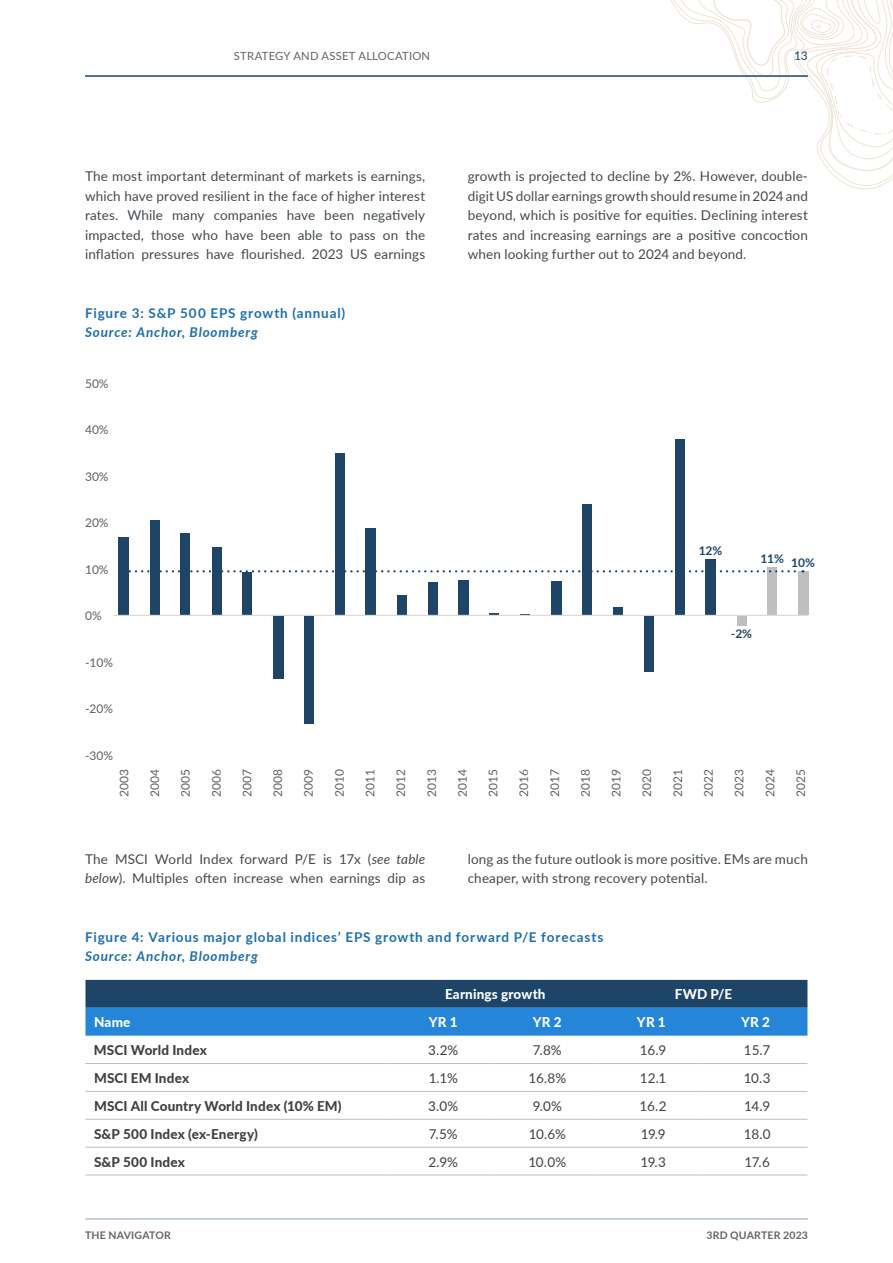
<style>
.page{position:relative;width:893px;height:1263px;background:#fff}
.page>*{position:absolute;margin:0;border:0;box-sizing:border-box;transform-origin:0 0}
.t1{font:13.5px/19.5px "Lato";letter-spacing:.01em;color:#434a4f;text-align:justify}
.t2{font:700 13.5px "Lato";letter-spacing:.06em;color:#1d6fae}
.t3{font:800 13.5px "Lato";letter-spacing:.01em;color:#414042}
.t4{font:13.5px "Lato";letter-spacing:-.025em;color:#414042}
.t5{font:italic 700 13.5px "Lato";letter-spacing:.06em;color:#1d6fae}
.t6{font:800 13.5px "Lato";letter-spacing:.015em;color:#fff}
.t7{font:12px "Lato";color:#5d6267}
.t8{font:700 12px "Lato";color:#1e4568}
.t9{font:12px "Lato";color:#1e4468}
.t10{font:11.25px "Lato";letter-spacing:.02em;color:#636466}
.t11{font:700 10.5px "Lato";letter-spacing:.02em;color:#636466}
.s1{font-style:italic}
</style>
<div class="page">
<svg style="left:671px;top:0;width:222px;height:190px"></svg>
<hr style="left:85px;top:75px;width:723px;height:2px;background:#1e4468">
<hr style="left:85px;top:1218px;width:723px;height:1px;background:#8fa1b4">
<div style="left:737px;top:615px;width:9px;height:10px;background:#bfbfbf"></div>
<div style="left:767px;top:567px;width:10px;height:48px;background:#bfbfbf"></div>
<div style="left:798px;top:571px;width:10px;height:44px;background:#bfbfbf"></div>
<div style="left:705px;top:560px;width:11px;height:55px;background:#1e4568"></div>
<div style="left:675px;top:440px;width:9px;height:175px;background:#1e4568"></div>
<div style="left:644px;top:615px;width:10px;height:56px;background:#1e4568"></div>
<div style="left:613px;top:607px;width:9px;height:8px;background:#1e4568"></div>
<div style="left:582px;top:505px;width:10px;height:110px;background:#1e4568"></div>
<div style="left:551px;top:581px;width:10px;height:34px;background:#1e4568"></div>
<div style="left:458px;top:580px;width:10px;height:35px;background:#1e4568"></div>
<div style="left:428px;top:582px;width:9px;height:33px;background:#1e4568"></div>
<div style="left:397px;top:595px;width:10px;height:20px;background:#1e4568"></div>
<div style="left:366px;top:528px;width:10px;height:87px;background:#1e4568"></div>
<div style="left:335px;top:453px;width:10px;height:162px;background:#1e4568"></div>
<div style="left:304px;top:615px;width:10px;height:108px;background:#1e4568"></div>
<div style="left:273px;top:615px;width:10px;height:63px;background:#1e4568"></div>
<div style="left:243px;top:572px;width:9px;height:43px;background:#1e4568"></div>
<div style="left:212px;top:547px;width:9px;height:68px;background:#1e4568"></div>
<div style="left:181px;top:534px;width:9px;height:81px;background:#1e4568"></div>
<div style="left:150px;top:520px;width:9px;height:95px;background:#1e4568"></div>
<div style="left:119px;top:537px;width:10px;height:78px;background:#1e4568"></div>
<hr style="left:113px;top:615px;width:695px;height:1px;background:#dad9d9">
<svg style="left:129px;top:570px;width:674px;height:2px"></svg>
<svg style="left:85px;top:980px;width:722px;height:56px;background:#2366a1"></svg>
<hr style="left:85px;top:1063px;width:306px;height:1px;background:#bcbec0">
<hr style="left:391px;top:1063px;width:104px;height:1px;background:#bcbec0">
<hr style="left:495px;top:1063px;width:104px;height:1px;background:#bcbec0">
<hr style="left:599px;top:1063px;width:104px;height:1px;background:#bcbec0">
<hr style="left:703px;top:1063px;width:104px;height:1px;background:#bcbec0">
<hr style="left:85px;top:1091px;width:306px;height:1px;background:#bcbec0">
<hr style="left:391px;top:1091px;width:104px;height:1px;background:#bcbec0">
<hr style="left:495px;top:1091px;width:104px;height:1px;background:#bcbec0">
<hr style="left:599px;top:1091px;width:104px;height:1px;background:#bcbec0">
<hr style="left:703px;top:1091px;width:104px;height:1px;background:#bcbec0">
<hr style="left:85px;top:1119px;width:306px;height:1px;background:#bcbec0">
<hr style="left:391px;top:1119px;width:104px;height:1px;background:#bcbec0">
<hr style="left:495px;top:1119px;width:104px;height:1px;background:#bcbec0">
<hr style="left:599px;top:1119px;width:104px;height:1px;background:#bcbec0">
<hr style="left:703px;top:1119px;width:104px;height:1px;background:#bcbec0">
<hr style="left:85px;top:1147px;width:306px;height:1px;background:#bcbec0">
<hr style="left:391px;top:1147px;width:104px;height:1px;background:#bcbec0">
<hr style="left:495px;top:1147px;width:104px;height:1px;background:#bcbec0">
<hr style="left:599px;top:1147px;width:104px;height:1px;background:#bcbec0">
<hr style="left:703px;top:1147px;width:104px;height:1px;background:#bcbec0">
<hr style="left:85px;top:1175px;width:306px;height:1px;background:#bcbec0">
<hr style="left:391px;top:1175px;width:104px;height:1px;background:#bcbec0">
<hr style="left:495px;top:1175px;width:104px;height:1px;background:#bcbec0">
<hr style="left:599px;top:1175px;width:104px;height:1px;background:#bcbec0">
<hr style="left:703px;top:1175px;width:104px;height:1px;background:#bcbec0">
<p class="t10" style="left:234px;top:47px;width:198px">STRATEGY AND ASSET ALLOCATION</p>
<p class="t9" style="left:794px;top:47px;width:15px">13</p>
<p class="t1" style="left:85px;top:166px;width:342px">The most important determinant of markets is earnings, which have proved resilient in the face of higher interest rates. While many companies have been negatively impacted, those who have been able to pass on the inflation pressures have flourished. 2023 US earnings</p>
<p class="t1" style="left:468px;top:166px;width:342px">growth is projected to decline by 2%. However, double&shy;digit US dollar earnings growth should resume in 2024 and beyond, which is positive for equities. Declining interest rates and increasing earnings are a positive concoction when looking further out to 2024 and beyond.</p>
<p class="t2" style="left:85px;top:303px;width:262px">Figure 3: S&amp;P 500 EPS growth (annual)</p>
<p class="t5" style="left:85px;top:322px;width:174px">Source: Anchor, Bloomberg</p>
<p class="t7" style="left:85px;top:375px;width:25px">50%</p>
<p class="t7" style="left:85px;top:421px;width:25px">40%</p>
<p class="t7" style="left:85px;top:468px;width:25px">30%</p>
<p class="t7" style="left:85px;top:514px;width:25px">20%</p>
<p class="t7" style="left:85px;top:561px;width:25px">10%</p>
<p class="t7" style="left:85px;top:607px;width:18px">0%</p>
<p class="t7" style="left:85px;top:654px;width:29px">-10%</p>
<p class="t7" style="left:85px;top:700px;width:29px">-20%</p>
<p class="t7" style="left:85px;top:747px;width:29px">-30%</p>
<p class="t8" style="left:699px;top:542px;width:25px">12%</p>
<p class="t8" style="left:760px;top:551px;width:56px">11% 10%</p>
<p class="t8" style="left:731px;top:625px;width:23px">-2%</p>
<p class="t7" style="left:115px;top:797px;width:29px;rotate:-90deg">2003</p>
<p class="t7" style="left:146px;top:797px;width:29px;rotate:-90deg">2004</p>
<p class="t7" style="left:177px;top:797px;width:29px;rotate:-90deg">2005</p>
<p class="t7" style="left:208px;top:797px;width:29px;rotate:-90deg">2006</p>
<p class="t7" style="left:238px;top:797px;width:29px;rotate:-90deg">2007</p>
<p class="t7" style="left:269px;top:797px;width:29px;rotate:-90deg">2008</p>
<p class="t7" style="left:300px;top:797px;width:29px;rotate:-90deg">2009</p>
<p class="t7" style="left:331px;top:797px;width:29px;rotate:-90deg">2010</p>
<p class="t7" style="left:362px;top:797px;width:29px;rotate:-90deg">2011</p>
<p class="t7" style="left:392px;top:797px;width:29px;rotate:-90deg">2012</p>
<p class="t7" style="left:423px;top:797px;width:29px;rotate:-90deg">2013</p>
<p class="t7" style="left:454px;top:797px;width:29px;rotate:-90deg">2014</p>
<p class="t7" style="left:485px;top:797px;width:29px;rotate:-90deg">2015</p>
<p class="t7" style="left:515px;top:797px;width:29px;rotate:-90deg">2016</p>
<p class="t7" style="left:546px;top:797px;width:29px;rotate:-90deg">2017</p>
<p class="t7" style="left:577px;top:797px;width:29px;rotate:-90deg">2018</p>
<p class="t7" style="left:608px;top:797px;width:29px;rotate:-90deg">2019</p>
<p class="t7" style="left:638px;top:797px;width:29px;rotate:-90deg">2020</p>
<p class="t7" style="left:669px;top:797px;width:29px;rotate:-90deg">2021</p>
<p class="t7" style="left:700px;top:797px;width:29px;rotate:-90deg">2022</p>
<p class="t7" style="left:731px;top:797px;width:29px;rotate:-90deg">2023</p>
<p class="t7" style="left:761px;top:797px;width:29px;rotate:-90deg">2024</p>
<p class="t7" style="left:792px;top:797px;width:29px;rotate:-90deg">2025</p>
<p class="t1" style="left:85px;top:848px;width:342px">The MSCI World Index forward P/E is 17x (<span class="s1">see table below</span>). Multiples often increase when earnings dip as</p>
<p class="t1" style="left:468px;top:848px;width:342px">long as the future outlook is more positive. EMs are much cheaper, with strong recovery potential.</p>
<p class="t2" style="left:85px;top:927px;width:520px">Figure 4: Various major global indices’ EPS growth and forward P/E forecasts</p>
<p class="t5" style="left:85px;top:946px;width:174px">Source: Anchor, Bloomberg</p>
<p class="t6" style="left:445px;top:984px;width:102px">Earnings growth</p>
<p class="t6" style="left:675px;top:984px;width:59px">FWD P/E</p>
<p class="t6" style="left:94px;top:1012px;width:38px">Name</p>
<p class="t6" style="left:429px;top:1012px;width:30px">YR 1</p>
<p class="t6" style="left:533px;top:1012px;width:30px">YR 2</p>
<p class="t6" style="left:637px;top:1012px;width:30px">YR 1</p>
<p class="t6" style="left:741px;top:1012px;width:30px">YR 2</p>
<p class="t3" style="left:94px;top:1040px;width:114px">MSCI World Index</p>
<p class="t4" style="left:428px;top:1040px;width:32px">3.2%</p>
<p class="t4" style="left:533px;top:1040px;width:30px">7.8%</p>
<p class="t4" style="left:640px;top:1040px;width:28px">16.9</p>
<p class="t4" style="left:744px;top:1040px;width:28px">15.7</p>
<p class="t3" style="left:94px;top:1068px;width:97px">MSCI EM Index</p>
<p class="t4" style="left:429px;top:1068px;width:31px">1.1%</p>
<p class="t4" style="left:528px;top:1068px;width:39px">16.8%</p>
<p class="t4" style="left:640px;top:1068px;width:28px">12.1</p>
<p class="t4" style="left:744px;top:1068px;width:28px">10.3</p>
<p class="t3" style="left:94px;top:1096px;width:249px">MSCI All Country World Index (10% EM)</p>
<p class="t4" style="left:428px;top:1096px;width:32px">3.0%</p>
<p class="t4" style="left:533px;top:1096px;width:31px">9.0%</p>
<p class="t4" style="left:640px;top:1096px;width:28px">16.2</p>
<p class="t4" style="left:744px;top:1096px;width:27px">14.9</p>
<p class="t3" style="left:94px;top:1124px;width:165px">S&amp;P 500 Index (ex-Energy)</p>
<p class="t4" style="left:429px;top:1124px;width:30px">7.5%</p>
<p class="t4" style="left:529px;top:1124px;width:39px">10.6%</p>
<p class="t4" style="left:641px;top:1124px;width:26px">19.9</p>
<p class="t4" style="left:744px;top:1124px;width:28px">18.0</p>
<p class="t3" style="left:94px;top:1151px;width:92px">S&amp;P 500 Index</p>
<p class="t4" style="left:428px;top:1152px;width:31px">2.9%</p>
<p class="t4" style="left:528px;top:1152px;width:39px">10.0%</p>
<p class="t4" style="left:640px;top:1152px;width:27px">19.3</p>
<p class="t4" style="left:745px;top:1152px;width:27px">17.6</p>
<p class="t11" style="left:85px;top:1227px;width:87px">THE NAVIGATOR</p>
<p class="t11" style="left:706px;top:1227px;width:103px">3RD QUARTER 2023</p>
</div>
